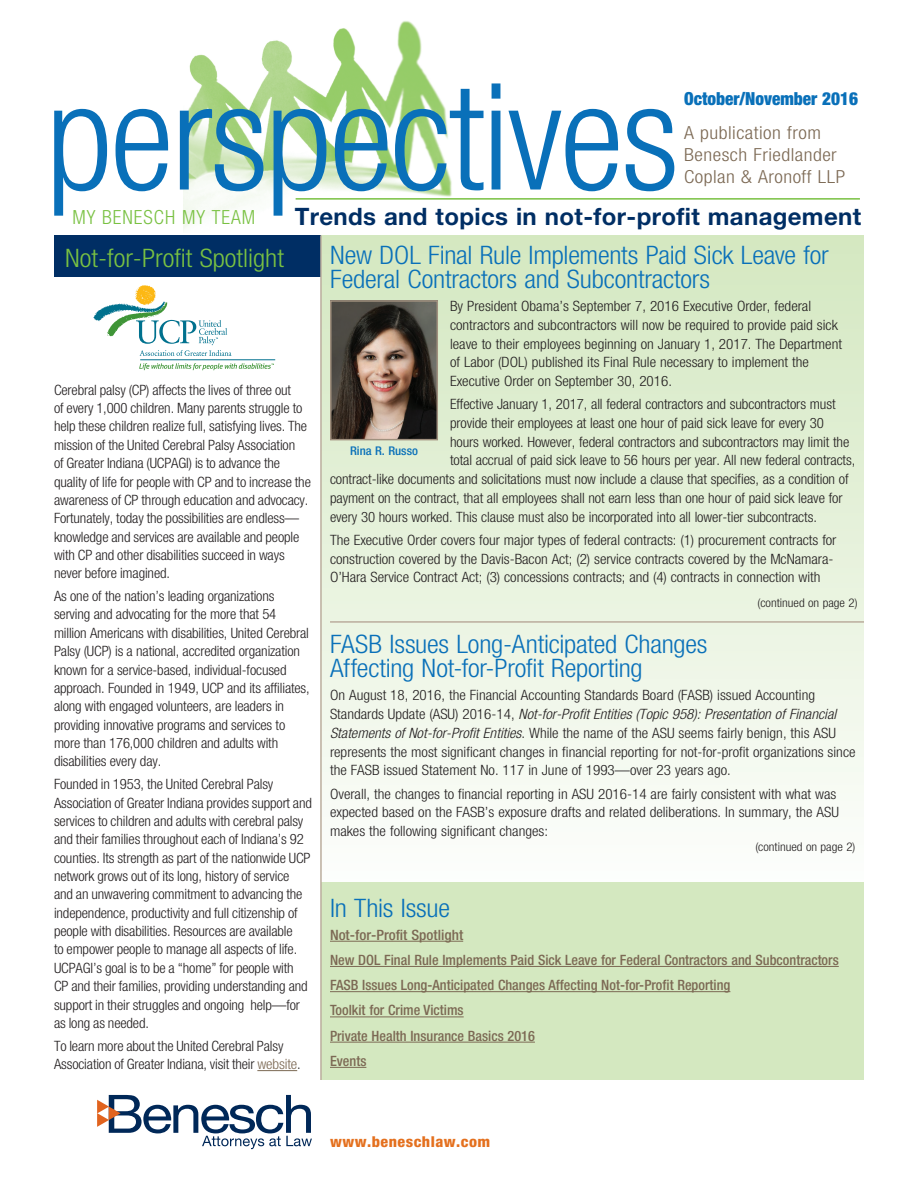
<style>
.page{position:relative;width:918px;height:1188px;background:#fff}
.page>*{position:absolute;margin:0;border:0;box-sizing:border-box;transform-origin:0 0}
.t1{font:300 condensed 148.5px "Helvetica Neue";letter-spacing:-.015em;color:#0970b9}
.t2{font:300 condensed 25.5px/24px "Helvetica Neue";letter-spacing:-.01em;color:#0970b9;scale:1.07 1}
.t3{font:300 condensed 25.5px "Helvetica Neue";color:#79c142;scale:1.07 1}
.t4{font:700 24px "Helvetica Neue";letter-spacing:.015em;color:#002e64}
.t5{font:300 condensed 19.5px "Helvetica Neue";letter-spacing:.05em;color:#79c142}
.t6{font:300 condensed 18px/21.6px "Helvetica Neue";letter-spacing:.025em;color:#7c6954;scale:1.1 1}
.t7{font:900 condensed 18px "Helvetica Neue";color:#0970b9;scale:.96 1}
.t8{font:800 condensed 15px "Helvetica Neue";letter-spacing:.03em;color:#e4701e;scale:1.07 1}
.t9{font:300 condensed 14.25px/18.3px "Helvetica Neue";letter-spacing:-.01em;color:#231f20}
.t10{font:300 condensed 14.25px/18.8px "Helvetica Neue";letter-spacing:-.01em;color:#231f20;scale:1.06 1}
.t11{font:300 condensed 14.25px "Helvetica Neue";letter-spacing:-.01em;color:#231f20;scale:1.04 1}
.t12{font:500 condensed 14.25px/25.2px "Helvetica Neue";color:#7c6954;scale:1.06 1}
.t13{font:300 condensed 12px "Helvetica Neue";color:#231f20;scale:1.07 1}
.t14{font:500 condensed 12px "Helvetica Neue";color:#0970b9;scale:1.06 1}
.s1{color:#7c6954}
.s2{font-style:italic}
</style>
<div class="page">
<div style="left:321px;top:235px;width:543px;height:661px;background:linear-gradient(to bottom,#d3e7c0,#fdfefd)"></div>
<div style="left:321px;top:882px;width:543px;height:198px;background:#d4e8c0"></div>
<hr style="left:330px;top:941px;width:133px;height:1px;background:#7c6954">
<hr style="left:330px;top:966px;width:509px;height:1px;background:#7c6954">
<hr style="left:330px;top:991px;width:400px;height:1px;background:#7c6954">
<hr style="left:330px;top:1017px;width:134px;height:1px;background:#7c6954">
<hr style="left:330px;top:1042px;width:205px;height:1px;background:#7c6954">
<hr style="left:330px;top:1067px;width:36px;height:1px;background:#7c6954">
<img style="left:184px;top:21px;width:268px;height:208px">
<div style="left:54px;top:235px;width:267px;height:42px;background:#002e64"></div>
<svg style="left:97px;top:1095px;width:215px;height:54px"></svg>
<hr style="left:296px;top:198px;width:564px;height:2px;background:#79c142">
<hr style="left:320px;top:235px;width:2px;height:845px;background:#bbad9d">
<hr style="left:257px;top:1070px;width:40px;height:1px;background:#7c6954">
<img style="left:333px;top:303px;width:102px;height:134px">
<div style="left:330px;top:300px;width:108px;height:140px;border:2px solid #a0907e"></div>
<svg style="left:139px;top:363px;width:135px;height:7px"></svg>
<hr style="left:140px;top:360px;width:135px;height:1px;background:#00718e">
<svg style="left:93px;top:285px;width:138px;height:71px"></svg>
<hr style="left:330px;top:621px;width:534px;height:2px;background:#bbad9d">
<h1 class="t1" style="left:46px;top:52px;width:634px">perspectives</h1>
<p class="t7" style="left:684px;top:87px;width:183px">October/November 2016</p>
<p class="t6" style="left:684px;top:122px;width:148px">A publication from<br>Benesch Friedlander<br>Coplan &amp; Aronoff LLP</p>
<h3 class="t4" style="left:295px;top:202px;width:568px">Trends and topics in not-for-profit management</h3>
<h3 class="t5" style="left:73px;top:206px;width:184px">MY BENESCH MY TEAM</h3>
<h2 class="t3" style="left:65px;top:243px;width:206px">Not-for-Profit Spotlight</h2>
<p class="t9" style="left:54px;top:380px;width:258px">Cerebral palsy (CP) affects the lives of three out<br>of every 1,000 children. Many parents struggle to help these children realize full, satisfying lives. The mission of the United Cerebral Palsy Association<br>of Greater Indiana (UCPAGI) is to advance the quality of life for people with CP and to increase the awareness of CP through education and advocacy.<br>Fortunately, today the possibilities are endless— knowledge and services are available and people with CP and other disabilities succeed in ways never before imagined.</p>
<p class="t9" style="left:54px;top:587px;width:257px">As one of the nation’s leading organizations serving and advocating for the more that 54 million Americans with disabilities, United Cerebral Palsy (UCP) is a national, accredited organization known for a service-based, individual-focused approach. Founded in 1949, UCP and its affiliates, along with engaged volunteers, are leaders in providing innovative programs and services to more than 176,000 children and adults with disabilities every day.</p>
<p class="t9" style="left:54px;top:775px;width:259px">Founded in 1953, the United Cerebral Palsy Association of Greater Indiana provides support and services to children and adults with cerebral palsy and their families throughout each of Indiana’s 92 counties. Its strength as part of the nationwide UCP network grows out of its long, history of service and an unwavering commitment to advancing the independence, productivity and full citizenship of people with disabilities. Resources are available<br>to empower people to manage all aspects of life.<br>UCPAGI’s goal is to be a “home” for people with<br>CP and their families, providing understanding and support in their struggles and ongoing help—for as long as needed.</p>
<p class="t9" style="left:54px;top:1036px;width:248px">To learn more about the United Cerebral Palsy<br>Association of Greater Indiana, visit their <span class="s1">website</span>.</p>
<h2 class="t2" style="left:330px;top:243px;width:468px">New DOL Final Rule Implements Paid Sick Leave for<br>Federal Contractors and Subcontractors</h2>
<p class="t10" style="left:450px;top:297px;width:371px">By President Obama’s September 7, 2016 Executive Order, federal contractors and subcontractors will now be required to provide paid sick leave to their employees beginning on January 1, 2017. The Department of Labor (DOL) published its Final Rule necessary to implement the Executive Order on September 30, 2016.</p>
<p class="t11" style="left:450px;top:396px;width:372px">Effective January 1, 2017, all federal contractors and subcontractors must</p>
<p class="t11" style="left:450px;top:415px;width:361px">provide their employees at least one hour of paid sick leave for every 30</p>
<p class="t11" style="left:450px;top:434px;width:385px">hours worked. However, federal contractors and subcontractors may limit the</p>
<p class="t11" style="left:450px;top:452px;width:391px">total accrual of paid sick leave to 56 hours per year. All new federal contracts,</p>
<p class="t11" style="left:330px;top:471px;width:500px">contract-like documents and solicitations must now include a clause that specifies, as a condition of</p>
<p class="t11" style="left:330px;top:490px;width:494px">payment on the contract, that all employees shall not earn less than one hour of paid sick leave for</p>
<p class="t11" style="left:330px;top:509px;width:470px">every 30 hours worked. This clause must also be incorporated into all lower-tier subcontracts.</p>
<p class="t10" style="left:330px;top:530px;width:479px">The Executive Order covers four major types of federal contracts: (1) procurement contracts for construction covered by the Davis-Bacon Act; (2) service contracts covered by the McNamara-<br>O’Hara Service Contract Act; (3) concessions contracts; and (4) contracts in connection with</p>
<p class="t14" style="left:350px;top:444px;width:66px">Rina R. Russo</p>
<p class="t13" style="left:757px;top:596px;width:95px">(continued on page 2)</p>
<h2 class="t2" style="left:330px;top:632px;width:354px">FASB Issues Long-Anticipated Changes<br>Affecting Not-for-Profit Reporting</h2>
<p class="t10" style="left:330px;top:686px;width:497px">On August 18, 2016, the Financial Accounting Standards Board (FASB) issued Accounting Standards Update (ASU) 2016-14, <span class="s2">Not-for-Profit Entities (Topic 958): Presentation of Financial Statements of Not-for-Profit Entities</span>. While the name of the ASU seems fairly benign, this ASU represents the most significant changes in financial reporting for not-for-profit organizations since the FASB issued Statement No. 117 in June of 1993—over 23 years ago.</p>
<p class="t10" style="left:330px;top:784px;width:482px">Overall, the changes to financial reporting in ASU 2016-14 are fairly consistent with what was expected based on the FASB’s exposure drafts and related deliberations. In summary, the ASU makes the following significant changes:</p>
<p class="t13" style="left:755px;top:840px;width:95px">(continued on page 2)</p>
<h2 class="t2" style="left:330px;top:896px;width:114px">In This Issue</h2>
<p class="t12" style="left:330px;top:922px;width:482px">Not-for-Profit Spotlight<br>New DOL Final Rule Implements Paid Sick Leave for Federal Contractors and Subcontractors FASB Issues Long-Anticipated Changes Affecting Not-for-Profit Reporting<br>Toolkit for Crime Victims<br>Private Health Insurance Basics 2016<br>Events</p>
<p class="t8" style="left:330px;top:1132px;width:151px">www.beneschlaw.com</p>
</div>
